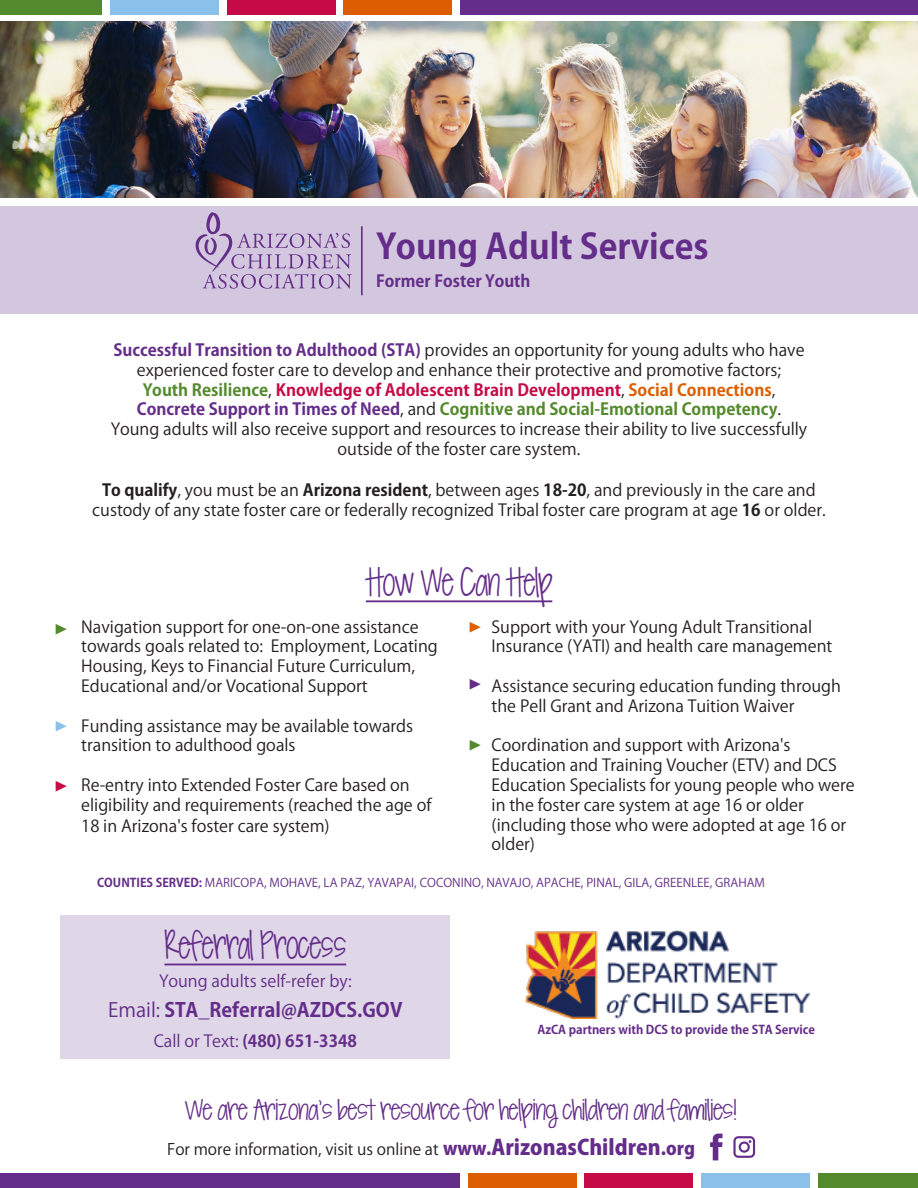
<style>
.page{position:relative;width:918px;height:1188px;background:#fff}
.page>*{position:absolute;margin:0;border:0;box-sizing:border-box;transform-origin:0 0}
.t1{font:36.75px "KG Seven Sixteen";color:#642d89;scale:.88 1}
.t2{font:700 34.5px "Koz Go Pr 6 N";color:#642d89}
.t3{font:27px "KG Seven Sixteen";color:#642d89}
.t4{font:22.5px "Minion Pro";color:#548a2e}
.t5{font:22.5px "Minion Pro";color:#8ac0ea}
.t6{font:22.5px "Minion Pro";color:#c60a45}
.t7{font:22.5px "Minion Pro";color:#dc5e00}
.t8{font:22.5px "Minion Pro";color:#642d89}
.t9{font:700 19.5px "Koz Go Pr 6 N";color:#642d89}
.t10{font:16.5px/19.8px "Koz Go Pr 6 N";color:#231f20}
.t11{font:700 16.5px "Koz Go Pr 6 N";color:#c60a45}
.t12{font:700 16.5px "Koz Go Pr 6 N";color:#548a2e}
.t13{font:700 16.5px "Koz Go Pr 6 N";color:#642d89}
.t14{font:16.5px "Koz Go Pr 6 N";color:#642d89}
.t15{font:15.75px "Koz Go Pr 6 N";color:#231f20}
.t16{font:12px "Koz Go Pr 6 N";color:#642d89}
.t17{font:700 12px "Koz Go Pr 6 N";color:#642d89}
.s1{font-weight:700;color:#642d89}
.s2{color:#548a2e}
.s3{font-weight:400;color:#231f20}
.s4{color:#dc5e00}
.s5{color:#642d89}
.s6{font-weight:700}
.s7{font-weight:400}
.s8{font-weight:800;font-size:18px;color:#642d89}
.s9{font-weight:800;font-size:21px;color:#642d89}
</style>
<div class="page">
<img style="left:0;top:21px;width:918px;height:177px">
<div style="left:0;top:0;width:102px;height:15px;background:#548a2e"></div>
<div style="left:110px;top:0;width:109px;height:15px;background:#8ac0ea"></div>
<div style="left:227px;top:0;width:108px;height:15px;background:#c60a45"></div>
<div style="left:344px;top:0;width:108px;height:15px;background:#dc5e00"></div>
<div style="left:460px;top:0;width:458px;height:15px;background:#642d89"></div>
<div style="left:818px;top:1173px;width:100px;height:15px;background:#548a2e"></div>
<div style="left:701px;top:1173px;width:109px;height:15px;background:#8ac0ea"></div>
<div style="left:585px;top:1173px;width:108px;height:15px;background:#c60a45"></div>
<div style="left:468px;top:1173px;width:108px;height:15px;background:#dc5e00"></div>
<div style="left:0;top:1173px;width:460px;height:15px;background:#642d89"></div>
<div style="left:0;top:206px;width:918px;height:108px;background:#d3c7df"></div>
<div style="left:61px;top:915px;width:389px;height:144px;background:#dfd6e8"></div>
<hr style="left:165px;top:964px;width:181px;height:1px;background:#642d89">
<svg style="left:196px;top:212px;width:156px;height:77px"></svg>
<hr style="left:361px;top:226px;width:2px;height:69px;background:#6e328a">
<svg style="left:710px;top:1134px;width:13px;height:26px"></svg>
<svg style="left:733px;top:1136px;width:22px;height:22px"></svg>
<hr style="left:366px;top:600px;width:186px;height:2px;background:#642d89">
<img style="left:525px;top:931px;width:285px;height:87px">
<p class="t2" style="left:376px;top:227px;width:334px">Young Adult Services</p>
<p class="t13" style="left:376px;top:272px;width:156px">Former Foster Youth</p>
<p class="t10" style="left:113px;top:340px;width:693px"><span class="s1">Successful Transition to Adulthood (STA)</span> provides an opportunity for young adults who have</p>
<p class="t10" style="left:137px;top:360px;width:646px">experienced foster care to develop and enhance their protective and promotive factors;</p>
<p class="t11" style="left:143px;top:380px;width:634px"><span class="s2">Youth Resilience</span><span class="s3">,</span> Knowledge of Adolescent Brain Development<span class="s3">,</span> <span class="s4">Social Connections</span><span class="s3">,</span></p>
<p class="t12" style="left:137px;top:400px;width:646px"><span class="s5">Concrete Support in Times of Need</span><span class="s3">, and</span> Cognitive and Social-Emotional Competency<span class="s3">.</span></p>
<p class="t10" style="left:111px;top:420px;width:698px">Young adults will also receive support and resources to increase their ability to live successfully</p>
<p class="t10" style="left:338px;top:439px;width:244px">outside of the foster care system.</p>
<p class="t10" style="left:102px;top:481px;width:715px"><span class="s6">To qualify</span>, you must be an <span class="s6">Arizona resident</span>, between ages <span class="s6">18-20</span>, and previously in the care and</p>
<p class="t10" style="left:92px;top:501px;width:735px">custody of any state foster care or federally recognized Tribal foster care program at age <span class="s6">16</span> or older.</p>
<p class="t4" style="left:54px;top:613px;width:15px">▶</p>
<p class="t5" style="left:54px;top:709px;width:15px">▶</p>
<p class="t6" style="left:54px;top:770px;width:15px">▶</p>
<p class="t1" style="left:366px;top:554px;width:213px">How We Can Help</p>
<p class="t10" style="left:81px;top:617px;width:358px">Navigation support for one-on-one assistance towards goals related to: Employment, Locating Housing, Keys to Financial Future Curriculum, Educational and/or Vocational Support</p>
<p class="t10" style="left:81px;top:716px;width:333px">Funding assistance may be available towards transition to adulthood goals</p>
<p class="t10" style="left:81px;top:776px;width:330px">Re-entry into Extended Foster Care based on</p>
<p class="t10" style="left:81px;top:794px;width:352px;line-height:21.6px">eligibility and requirements (reached the age of<br>18 in Arizona's foster care system)</p>
<p class="t10" style="left:492px;top:617px;width:322px">Support with your Young Adult Transitional</p>
<p class="t10" style="left:492px;top:637px;width:342px">Insurance (YATI) and health care management</p>
<p class="t10" style="left:492px;top:677px;width:351px">Assistance securing education funding through the Pell Grant and Arizona Tuition Waiver</p>
<p class="t10" style="left:492px;top:736px;width:300px">Coordination and support with Arizona's</p>
<p class="t10" style="left:492px;top:756px;width:347px">Education and Training Voucher (ETV) and DCS</p>
<p class="t10" style="left:492px;top:776px;width:365px">Education Specialists for young people who were in the foster care system at age 16 or older</p>
<p class="t10" style="left:492px;top:815px;width:356px">(including those who were adopted at age 16 or older)</p>
<p class="t7" style="left:468px;top:610px;width:15px">▶</p>
<p class="t8" style="left:468px;top:668px;width:15px">▶</p>
<p class="t4" style="left:468px;top:728px;width:15px">▶</p>
<p class="t16" style="left:97px;top:876px;width:669px"><span class="s6">COUNTIES SERVED:</span> MARICOPA, MOHAVE, LA PAZ, YAVAPAI, COCONINO, NAVAJO, APACHE, PINAL, GILA, GREENLEE, GRAHAM</p>
<p class="t1" style="left:165px;top:917px;width:208px">Referral Process</p>
<p class="t14" style="left:159px;top:972px;width:194px">Young adults self-refer by:</p>
<p class="t9" style="left:108px;top:999px;width:296px"><span class="s7">Email:</span> STA_Referral@AZDCS.GOV</p>
<p class="t13" style="left:154px;top:1032px;width:205px"><span class="s7">Call or Text:</span> (480) 651-3348</p>
<p class="t17" style="left:537px;top:1023px;width:279px">AzCA partners with DCS to provide the STA Service</p>
<p class="t3" style="left:185px;top:1089px;width:553px">We are Arizona's best resource for helping children and families!</p>
<p class="t15" style="left:167px;top:1140px;width:529px">For more information, visit us online at <span class="s8">www.</span><span class="s9">ArizonasChildren</span><span class="s8">.org</span></p>
</div>
